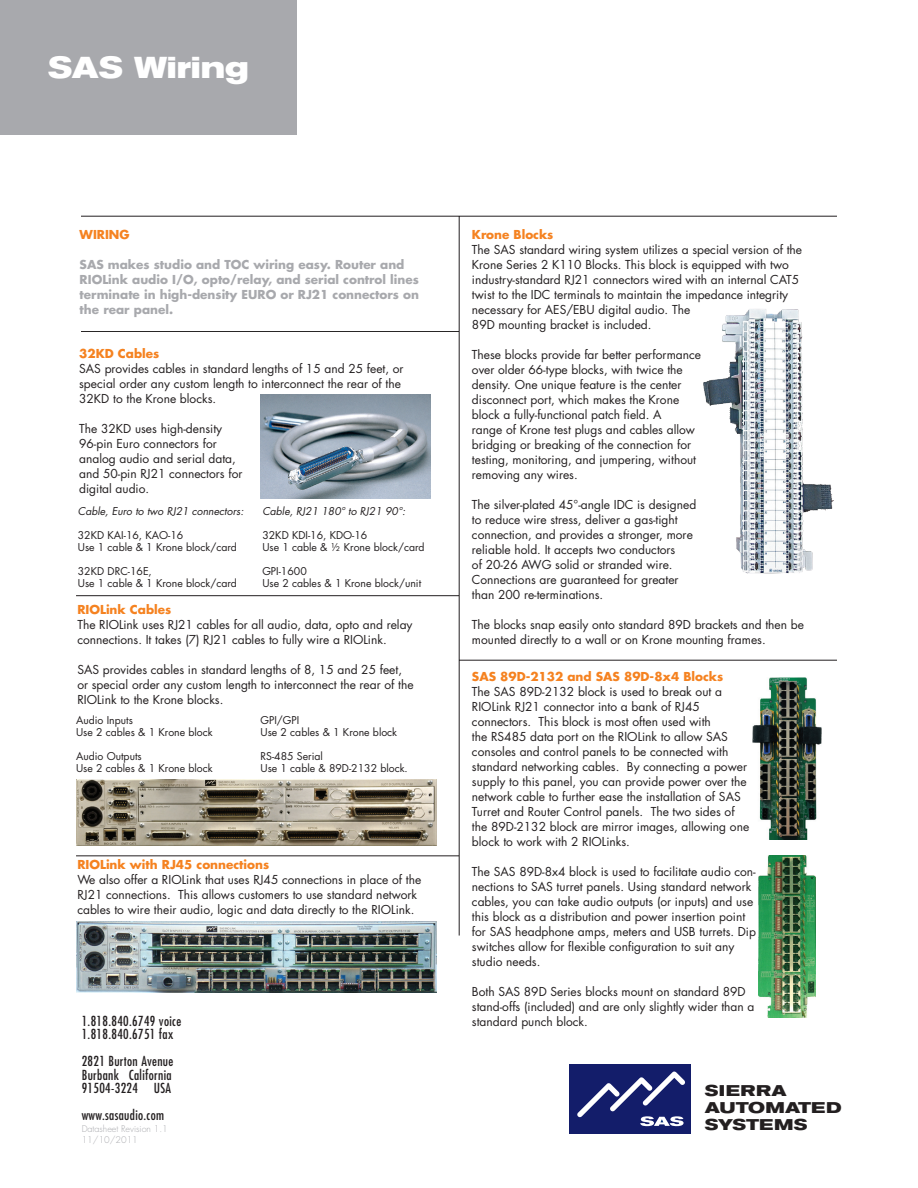
<style>
.page{position:relative;width:918px;height:1188px;background:#fff}
.page>*{position:absolute;margin:0;border:0;box-sizing:border-box;transform-origin:0 0}
.t1{font:700 expanded 30px "Akzidenz Grotesk BE";color:#fff}
.t2{font:700 expanded 15.45px/17.1px "Akzidenz Grotesk BE";letter-spacing:.01em;color:#231f20;scale:1.1 1}
.t3{font:condensed 13.5px/13.5px "Futura";letter-spacing:.025em;color:#231f20}
.t4{font:12px/15px "Futura";color:#231f20}
.t5{font:700 12px/15px "Futura";color:#a8a9ad}
.t6{font:700 12px "Futura";color:#f58220}
.t7{font:10.5px/12px "Futura";color:#231f20}
.t8{font:italic 10.5px "Futura";color:#231f20}
.t9{font:300 9px/10.8px "Futura Std";color:#a8a9ad}
</style>
<div class="page">
<div style="left:569px;top:1064px;width:122px;height:70px;background:#131d6a"></div>
<svg style="left:577px;top:1072px;width:108px;height:54px"></svg>
<div style="left:0;top:0;width:297px;height:135px;background:#a8a9ad"></div>
<img style="left:703px;top:309px;width:130px;height:265px">
<img style="left:261px;top:394px;width:170px;height:105px">
<img style="left:752px;top:677px;width:69px;height:162px">
<img style="left:759px;top:856px;width:56px;height:162px">
<hr style="left:459px;top:216px;width:1px;height:720px;background:#231f20">
<hr style="left:81px;top:216px;width:756px;height:1px;background:#231f20">
<hr style="left:459px;top:660px;width:378px;height:1px;background:#231f20">
<hr style="left:76px;top:595px;width:383px;height:1px;background:#231f20">
<hr style="left:81px;top:331px;width:378px;height:1px;background:#231f20">
<hr style="left:76px;top:856px;width:383px;height:1px;background:#231f20">
<img style="left:76px;top:921px;width:361px;height:72px">
<img style="left:76px;top:779px;width:361px;height:67px">
<h1 class="t1" style="left:48px;top:50px;width:202px">SAS WIRING</h1>
<p class="t6" style="left:472px;top:226px;width:83px">Krone Blocks</p>
<p class="t4" style="left:472px;top:242px;width:332px">The SAS standard wiring system utilizes a special version of the Krone Series 2 K110 Blocks. This block is equipped with two industry-standard RJ21 connectors wired with an internal CAT5 twist to the IDC terminals to maintain the impedance integrity necessary for AES/EBU digital audio. The<br>89D mounting bracket is included.</p>
<p class="t4" style="left:472px;top:347px;width:231px">These blocks provide far better performance over older 66-type blocks, with twice the density. One unique feature is the center disconnect port, which makes the Krone block a fully-functional patch field. A<br>range of Krone test plugs and cables allow bridging or breaking of the connection for testing, monitoring, and jumpering, without removing any wires.</p>
<p class="t4" style="left:472px;top:497px;width:226px">The silver-plated 45°-angle IDC is designed to reduce wire stress, deliver a gas-tight connection, and provides a stronger, more reliable hold. It accepts two conductors<br>of 20-26 AWG solid or stranded wire.<br>Connections are guaranteed for greater than 200 re-terminations.</p>
<p class="t4" style="left:472px;top:617px;width:334px">The blocks snap easily onto standard 89D brackets and then be mounted directly to a wall or on Krone mounting frames.</p>
<p class="t6" style="left:80px;top:226px;width:52px">WIRING</p>
<p class="t5" style="left:80px;top:257px;width:341px">SAS makes studio and TOC wiring easy. Router and RIOLink audio I/O, opto/relay, and serial control lines terminate in high-density EURO or RJ21 connectors on the rear panel.</p>
<p class="t6" style="left:79px;top:345px;width:82px">32KD Cables</p>
<p class="t4" style="left:79px;top:361px;width:326px">SAS provides cables in standard lengths of 15 and 25 feet, or special order any custom length to interconnect the rear of the<br>32KD to the Krone blocks.</p>
<p class="t4" style="left:79px;top:421px;width:165px">The 32KD uses high-density<br>96-pin Euro connectors for analog audio and serial data, and 50-pin RJ21 connectors for digital audio.</p>
<p class="t8" style="left:78px;top:504px;width:167px">Cable, Euro to two RJ21 connectors:</p>
<p class="t7" style="left:78px;top:529px;width:161px">32KD KAI-16, KAO-16<br>Use 1 cable &amp; 1 Krone block/card</p>
<p class="t7" style="left:78px;top:565px;width:161px">32KD DRC-16E,<br>Use 1 cable &amp; 1 Krone block/card</p>
<p class="t8" style="left:262px;top:504px;width:145px">Cable, RJ21 180° to RJ21 90°:</p>
<p class="t7" style="left:262px;top:529px;width:164px">32KD KDI-16, KDO-16<br>Use 1 cable &amp; ½ Krone block/card</p>
<p class="t7" style="left:262px;top:565px;width:160px">GPI-1600<br>Use 2 cables &amp; 1 Krone block/unit</p>
<p class="t6" style="left:77px;top:601px;width:95px">RIOLink Cables</p>
<p class="t4" style="left:77px;top:617px;width:337px">The RIOLink uses RJ21 cables for all audio, data, opto and relay connections. It takes (7) RJ21 cables to fully wire a RIOLink.</p>
<p class="t4" style="left:77px;top:662px;width:338px">SAS provides cables in standard lengths of 8, 15 and 25 feet, or special order any custom length to interconnect the rear of the<br>RIOLink to the Krone blocks.</p>
<p class="t6" style="left:472px;top:669px;width:253px">SAS 89D-2132 and SAS 89D-8x4 Blocks</p>
<p class="t4" style="left:472px;top:684px;width:279px">The SAS 89D-2132 block is used to break out a RIOLink RJ21 connector into a bank of RJ45 connectors. This block is most often used with<br>the RS485 data port on the RIOLink to allow SAS consoles and control panels to be connected with standard networking cables. By connecting a power supply to this panel, you can provide power over the network cable to further ease the installation of SAS Turret and Router Control panels. The two sides of the 89D-2132 block are mirror images, allowing one block to work with 2 RIOLinks.</p>
<p class="t4" style="left:472px;top:864px;width:286px">The SAS 89D-8x4 block is used to facilitate audio con&shy;nections to SAS turret panels. Using standard network cables, you can take audio outputs (or inputs) and use this block as a distribution and power insertion point for SAS headphone amps, meters and USB turrets. Dip switches allow for flexible configuration to suit any studio needs.</p>
<p class="t4" style="left:472px;top:984px;width:284px">Both SAS 89D Series blocks mount on standard 89D stand-offs (included) and are only slightly wider than a standard punch block.</p>
<p class="t7" style="left:76px;top:714px;width:138px">Audio Inputs<br>Use 2 cables &amp; 1 Krone block</p>
<p class="t7" style="left:76px;top:750px;width:138px">Audio Outputs<br>Use 2 cables &amp; 1 Krone block</p>
<p class="t7" style="left:261px;top:714px;width:138px">GPI/GPI<br>Use 2 cables &amp; 1 Krone block</p>
<p class="t7" style="left:261px;top:750px;width:149px">RS-485 Serial<br>Use 1 cable &amp; 89D-2132 block.</p>
<p class="t6" style="left:77px;top:857px;width:193px">RIOLink with RJ45 connections</p>
<p class="t4" style="left:77px;top:872px;width:345px">We also offer a RIOLink that uses RJ45 connections in place of the<br>RJ21 connections. This allows customers to use standard network cables to wire their audio, logic and data directly to the RIOLink.</p>
<p class="t3" style="left:82px;top:1014px;width:101px">1.818.840.6749 voice<br>1.818.840.6751 fax</p>
<p class="t3" style="left:82px;top:1055px;width:93px">2821 Burton Avenue<br>Burbank California<br>91504-3224 USA</p>
<p class="t3" style="left:82px;top:1109px;width:84px">www.sasaudio.com</p>
<p class="t9" style="left:82px;top:1123px;width:88px">Datasheet Revision 1.1<br>11/10/2011</p>
<p class="t2" style="left:705px;top:1082px;width:126px">SIERRA<br>AUTOMATED<br>SYSTEMS</p>
</div>
